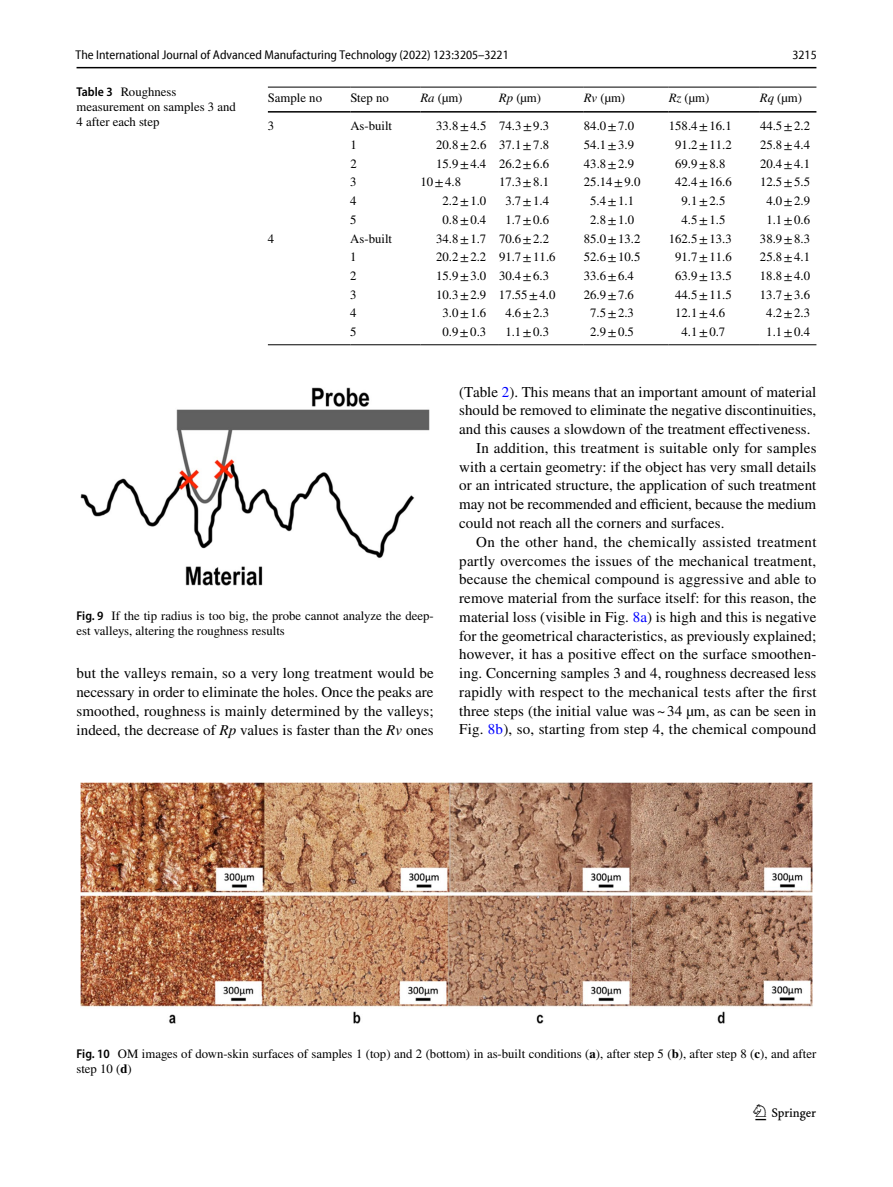
<style>
.page{position:relative;width:893px;height:1187px;background:#fff}
.page>*{position:absolute;margin:0;border:0;box-sizing:border-box;transform-origin:0 0}
.t1{font:22.5px "Springnew Regular 3";color:#000}
.t2{font:15px/18.8px "STIX";letter-spacing:.005em;color:#000;text-align:justify}
.t3{font:15px "STIX";letter-spacing:.025em;color:#000}
.t4{font:12.75px/15px "STIX";color:#000}
.t5{font:semi-condensed 12.75px "Myriad Pro Unic";color:#000}
.s1{font-family:"Myriad Pro";font-weight:600;font-stretch:semi-condensed}
.s2{font-style:italic}
.s3{color:#00f}
.s4{font-weight:700}
</style>
<div class="page">
<hr style="left:77px;top:67px;width:739px;height:1px;background:#000">
<hr style="left:268px;top:87px;width:82px;height:1px;background:#000">
<hr style="left:268px;top:111px;width:82px;height:2px;background:#000">
<hr style="left:350px;top:87px;width:70px;height:1px;background:#000">
<hr style="left:350px;top:111px;width:70px;height:2px;background:#000">
<hr style="left:420px;top:87px;width:79px;height:1px;background:#000">
<hr style="left:420px;top:111px;width:79px;height:2px;background:#000">
<hr style="left:499px;top:87px;width:85px;height:1px;background:#000">
<hr style="left:499px;top:111px;width:85px;height:2px;background:#000">
<hr style="left:584px;top:87px;width:85px;height:1px;background:#000">
<hr style="left:584px;top:111px;width:85px;height:2px;background:#000">
<hr style="left:669px;top:87px;width:91px;height:1px;background:#000">
<hr style="left:669px;top:111px;width:91px;height:2px;background:#000">
<hr style="left:760px;top:87px;width:56px;height:1px;background:#000">
<hr style="left:760px;top:111px;width:56px;height:2px;background:#000">
<hr style="left:268px;top:344px;width:82px;height:1px;background:#000">
<hr style="left:350px;top:344px;width:70px;height:1px;background:#000">
<hr style="left:420px;top:344px;width:79px;height:1px;background:#000">
<hr style="left:499px;top:344px;width:85px;height:1px;background:#000">
<hr style="left:584px;top:344px;width:85px;height:1px;background:#000">
<hr style="left:669px;top:344px;width:91px;height:1px;background:#000">
<hr style="left:760px;top:344px;width:56px;height:1px;background:#000">
<img style="left:81px;top:387px;width:348px;height:198px">
<img style="left:81px;top:782px;width:731px;height:240px">
<p class="t5" style="left:76px;top:50px;width:435px">The International Journal of Advanced Manufacturing Technology (2022) 123:3205–3221</p>
<p class="t5" style="left:792px;top:50px;width:26px">3215</p>
<p class="t4" style="left:77px;top:85px;width:161px"><span class="s1">Table 3</span> Roughness measurement on samples 3 and<br>4 after each step</p>
<p class="t4" style="left:268px;top:91px;width:56px">Sample no</p>
<p class="t4" style="left:350px;top:91px;width:40px">Step no</p>
<p class="t4" style="left:420px;top:91px;width:44px"><span class="s2">Ra</span> (µm)</p>
<p class="t4" style="left:499px;top:91px;width:44px"><span class="s2">Rp</span> (µm)</p>
<p class="t4" style="left:584px;top:91px;width:43px"><span class="s2">Rv</span> (µm)</p>
<p class="t4" style="left:669px;top:91px;width:42px"><span class="s2">Rz</span> (µm)</p>
<p class="t4" style="left:760px;top:91px;width:44px"><span class="s2">Rq</span> (µm)</p>
<p class="t4" style="left:268px;top:119px;width:8px">3</p>
<p class="t4" style="left:350px;top:119px;width:43px">As-built</p>
<p class="t4" style="left:436px;top:119px;width:115px">33.8±4.5 74.3±9.3</p>
<p class="t4" style="left:584px;top:119px;width:52px">84.0±7.0</p>
<p class="t4" style="left:669px;top:119px;width:64px">158.4±16.1</p>
<p class="t4" style="left:760px;top:119px;width:52px">44.5±2.2</p>
<p class="t4" style="left:350px;top:138px;width:8px">1</p>
<p class="t4" style="left:436px;top:138px;width:115px">20.8±2.6 37.1±7.8</p>
<p class="t4" style="left:584px;top:138px;width:52px">54.1±3.9</p>
<p class="t4" style="left:675px;top:138px;width:58px">91.2±11.2</p>
<p class="t4" style="left:760px;top:138px;width:52px">25.8±4.4</p>
<p class="t4" style="left:350px;top:157px;width:8px">2</p>
<p class="t4" style="left:436px;top:157px;width:115px">15.9±4.4 26.2±6.6</p>
<p class="t4" style="left:584px;top:157px;width:52px">43.8±2.9</p>
<p class="t4" style="left:675px;top:157px;width:52px">69.9±8.8</p>
<p class="t4" style="left:760px;top:157px;width:52px">20.4±4.1</p>
<p class="t4" style="left:350px;top:175px;width:8px">3</p>
<p class="t4" style="left:420px;top:175px;width:42px">10±4.8</p>
<p class="t4" style="left:499px;top:175px;width:52px">17.3±8.1</p>
<p class="t4" style="left:584px;top:175px;width:58px">25.14±9.0</p>
<p class="t4" style="left:675px;top:175px;width:58px">42.4±16.6</p>
<p class="t4" style="left:760px;top:175px;width:52px">12.5±5.5</p>
<p class="t4" style="left:350px;top:194px;width:8px">4</p>
<p class="t4" style="left:443px;top:194px;width:45px">2.2±1.0</p>
<p class="t4" style="left:505px;top:194px;width:45px">3.7±1.4</p>
<p class="t4" style="left:590px;top:194px;width:45px">5.4±1.1</p>
<p class="t4" style="left:682px;top:194px;width:45px">9.1±2.5</p>
<p class="t4" style="left:766px;top:194px;width:45px">4.0±2.9</p>
<p class="t4" style="left:350px;top:213px;width:8px">5</p>
<p class="t4" style="left:442px;top:213px;width:45px">0.8±0.4</p>
<p class="t4" style="left:505px;top:213px;width:45px">1.7±0.6</p>
<p class="t4" style="left:590px;top:213px;width:45px">2.8±1.0</p>
<p class="t4" style="left:682px;top:213px;width:45px">4.5±1.5</p>
<p class="t4" style="left:766px;top:213px;width:45px">1.1±0.6</p>
<p class="t4" style="left:268px;top:232px;width:8px">4</p>
<p class="t4" style="left:350px;top:231px;width:43px">As-built</p>
<p class="t4" style="left:436px;top:231px;width:115px">34.8±1.7 70.6±2.2</p>
<p class="t4" style="left:584px;top:231px;width:58px">85.0±13.2</p>
<p class="t4" style="left:669px;top:231px;width:64px">162.5±13.3</p>
<p class="t4" style="left:760px;top:231px;width:52px">38.9±8.3</p>
<p class="t4" style="left:350px;top:250px;width:8px">1</p>
<p class="t4" style="left:436px;top:250px;width:121px">20.2±2.2 91.7±11.6</p>
<p class="t4" style="left:584px;top:250px;width:58px">52.6±10.5</p>
<p class="t4" style="left:675px;top:250px;width:58px">91.7±11.6</p>
<p class="t4" style="left:760px;top:250px;width:52px">25.8±4.1</p>
<p class="t4" style="left:350px;top:269px;width:8px">2</p>
<p class="t4" style="left:436px;top:269px;width:115px">15.9±3.0 30.4±6.3</p>
<p class="t4" style="left:584px;top:269px;width:52px">33.6±6.4</p>
<p class="t4" style="left:675px;top:269px;width:58px">63.9±13.5</p>
<p class="t4" style="left:760px;top:269px;width:52px">18.8±4.0</p>
<p class="t4" style="left:350px;top:288px;width:8px">3</p>
<p class="t4" style="left:436px;top:288px;width:121px">10.3±2.9 17.55±4.0</p>
<p class="t4" style="left:584px;top:288px;width:52px">26.9±7.6</p>
<p class="t4" style="left:675px;top:288px;width:58px">44.5±11.5</p>
<p class="t4" style="left:760px;top:288px;width:52px">13.7±3.6</p>
<p class="t4" style="left:350px;top:306px;width:8px">4</p>
<p class="t4" style="left:442px;top:306px;width:45px">3.0±1.6</p>
<p class="t4" style="left:505px;top:306px;width:45px">4.6±2.3</p>
<p class="t4" style="left:590px;top:306px;width:45px">7.5±2.3</p>
<p class="t4" style="left:675px;top:306px;width:52px">12.1±4.6</p>
<p class="t4" style="left:766px;top:306px;width:45px">4.2±2.3</p>
<p class="t4" style="left:350px;top:325px;width:8px">5</p>
<p class="t4" style="left:442px;top:325px;width:45px">0.9±0.3</p>
<p class="t4" style="left:505px;top:325px;width:45px">1.1±0.3</p>
<p class="t4" style="left:590px;top:325px;width:45px">2.9±0.5</p>
<p class="t4" style="left:681px;top:325px;width:45px">4.1±0.7</p>
<p class="t4" style="left:766px;top:325px;width:45px">1.1±0.4</p>
<p class="t4" style="left:77px;top:609px;width:359px"><span class="s1">Fig. 9</span> If the tip radius is too big, the probe cannot analyze the deep&shy;est valleys, altering the roughness results</p>
<p class="t2" style="left:77px;top:665px;width:359px">but the valleys remain, so a very long treatment would be necessary in order to eliminate the holes. Once the peaks are smoothed, roughness is mainly determined by the valleys; indeed, the decrease of <span class="s2">Rp</span> values is faster than the <span class="s2">Rv</span> ones</p>
<p class="t2" style="left:459px;top:383px;width:359px">(Table <span class="s3">2</span>). This means that an important amount of material</p>
<p class="t2" style="left:459px;top:402px;width:359px">should be removed to eliminate the negative discontinuities,</p>
<p class="t2" style="left:459px;top:421px;width:353px">and this causes a slowdown of the treatment effectiveness.</p>
<p class="t2" style="left:476px;top:439px;width:342px">In addition, this treatment is suitable only for samples</p>
<p class="t2" style="left:459px;top:458px;width:359px">with a certain geometry: if the object has very small details</p>
<p class="t2" style="left:459px;top:477px;width:359px">or an intricated structure, the application of such treatment</p>
<p class="t2" style="left:459px;top:496px;width:359px">may not be recommended and efficient, because the medium</p>
<p class="t2" style="left:459px;top:514px;width:267px">could not reach all the corners and surfaces.</p>
<p class="t3" style="left:476px;top:531px;width:342px">On the other hand, the chemically assisted treatment</p>
<p class="t2" style="left:459px;top:552px;width:359px">partly overcomes the issues of the mechanical treatment,</p>
<p class="t2" style="left:459px;top:571px;width:359px">because the chemical compound is aggressive and able to</p>
<p class="t2" style="left:459px;top:589px;width:359px">remove material from the surface itself: for this reason, the</p>
<p class="t2" style="left:459px;top:608px;width:359px">material loss (visible in Fig. <span class="s3">8a</span>) is high and this is negative</p>
<p class="t2" style="left:459px;top:627px;width:358px">for the geometrical characteristics, as previously explained;</p>
<p class="t2" style="left:459px;top:646px;width:359px">however, it has a positive effect on the surface smoothen-</p>
<p class="t2" style="left:459px;top:664px;width:359px">ing. Concerning samples 3 and 4, roughness decreased less</p>
<p class="t2" style="left:459px;top:683px;width:359px">rapidly with respect to the mechanical tests after the first</p>
<p class="t2" style="left:459px;top:702px;width:359px">three steps (the initial value was~34 µm, as can be seen in</p>
<p class="t2" style="left:459px;top:721px;width:359px">Fig. <span class="s3">8b</span>), so, starting from step 4, the chemical compound</p>
<p class="t4" style="left:77px;top:1047px;width:741px"><span class="s1">Fig. 10</span> OM images of down-skin surfaces of samples 1 (top) and 2 (bottom) in as-built conditions (<span class="s4">a</span>), after step 5 (<span class="s4">b</span>), after step 8 (<span class="s4">c</span>), and after step 10 (<span class="s4">d</span>)</p>
<h1 class="t1" style="left:755px;top:1104px;width:62px">1 3</h1>
</div>
